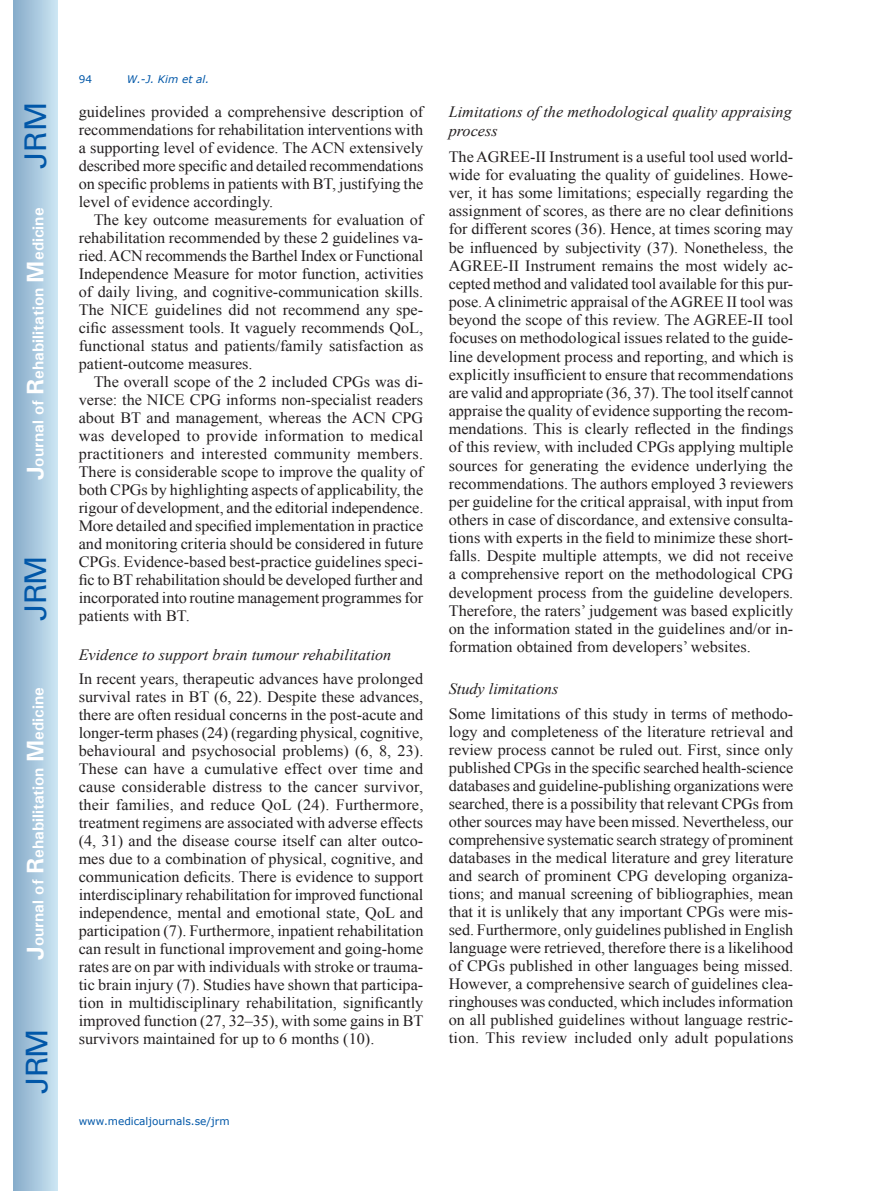
<style>
.page{position:relative;width:872px;height:1191px;background:#fff}
.page>*{position:absolute;margin:0;border:0;box-sizing:border-box;transform-origin:0 0}
.t1{font:30px "Univers";letter-spacing:-.03em;color:#0157a8}
.t2{font:15.75px/18px "Times New Roman";color:#231f20;text-align:justify}
.t3{font:italic 15.75px/18.9px "Times New Roman";color:#231f20}
.t4{font:700 15.75px "Univers";color:#fff}
.t5{font:10.5px "Verdana";color:#0157a8}
.t6{font:italic 10.5px "Verdana";color:#0157a8}
.s1{font-size:24px}
</style>
<div class="page">
<div style="left:14px;top:0;width:43px;height:1191px;background:linear-gradient(to right,#88acca,#cbe5f2)"></div>
<h1 class="t1" style="left:18px;top:169px;width:68px;rotate:-90deg">JRM</h1>
<p class="t4" style="left:28px;top:480px;width:274px;rotate:-90deg"><span class="s1">J</span>ournal of <span class="s1">R</span>ehabilitation <span class="s1">M</span>edicine</p>
<h1 class="t1" style="left:18px;top:620px;width:67px;rotate:-90deg">JRM</h1>
<p class="t4" style="left:28px;top:959px;width:274px;rotate:-90deg"><span class="s1">J</span>ournal of <span class="s1">R</span>ehabilitation <span class="s1">M</span>edicine</p>
<h1 class="t1" style="left:19px;top:1093px;width:67px;rotate:-90deg">JRM</h1>
<p class="t5" style="left:79px;top:72px;width:15px">94</p>
<p class="t6" style="left:127px;top:72px;width:84px">W.-J. Kim et al.</p>
<p class="t2" style="left:79px;top:103px;width:346px">guidelines provided a comprehensive description of recommendations for rehabilitation interventions with a supporting level of evidence. The ACN extensively described more specific and detailed recommendations on specific problems in patients with BT, justifying the level of evidence accordingly.</p>
<p class="t2" style="left:79px;top:211px;width:346px;text-indent:15px">The key outcome measurements for evaluation of rehabilitation recommended by these 2 guidelines va&shy;ried. ACN recommends the Barthel Index or Functional Independence Measure for motor function, activities of daily living, and cognitive-communication skills.<br>The NICE guidelines did not recommend any spe&shy;cific assessment tools. It vaguely recommends QoL, functional status and patients/family satisfaction as patient-outcome measures.</p>
<p class="t2" style="left:79px;top:373px;width:346px;text-indent:15px">The overall scope of the 2 included CPGs was di&shy;verse: the NICE CPG informs non-specialist readers about BT and management, whereas the ACN CPG was developed to provide information to medical practitioners and interested community members.<br>There is considerable scope to improve the quality of both CPGs by highlighting aspects of applicability, the rigour of development, and the editorial independence.<br>More detailed and specified implementation in practice and monitoring criteria should be considered in future CPGs. Evidence-based best-practice guidelines speci&shy;fic to BT rehabilitation should be developed further and incorporated into routine management programmes for patients with BT.</p>
<p class="t3" style="left:79px;top:645px;width:314px">Evidence to support brain tumour rehabilitation</p>
<p class="t2" style="left:79px;top:669px;width:346px">In recent years, therapeutic advances have prolonged survival rates in BT (6, 22). Despite these advances, there are often residual concerns in the post-acute and longer-term phases (24) (regarding physical, cognitive, behavioural and psychosocial problems) (6, 8, 23).<br>These can have a cumulative effect over time and cause considerable distress to the cancer survivor, their families, and reduce QoL (24). Furthermore, treatment regimens are associated with adverse effects (4, 31) and the disease course itself can alter outco&shy;mes due to a combination of physical, cognitive, and communication deficits. There is evidence to support interdisciplinary rehabilitation for improved functional independence, mental and emotional state, QoL and participation (7). Furthermore, inpatient rehabilitation can result in functional improvement and going-home rates are on par with individuals with stroke or trauma&shy;tic brain injury (7). Studies have shown that participa&shy;tion in multidisciplinary rehabilitation, significantly improved function (27, 32–35), with some gains in BT survivors maintained for up to 6 months (10).</p>
<p class="t3" style="left:449px;top:102px;width:344px">Limitations of the methodological quality appraising process</p>
<p class="t2" style="left:449px;top:147px;width:346px">The AGREE-II Instrument is a useful tool used world&shy;wide for evaluating the quality of guidelines. Howe&shy;ver, it has some limitations; especially regarding the assignment of scores, as there are no clear definitions for different scores (36). Hence, at times scoring may be influenced by subjectivity (37). Nonetheless, the AGREE-II Instrument remains the most widely ac&shy;cepted method and validated tool available for this pur&shy;pose. A clinimetric appraisal of the AGREE II tool was beyond the scope of this review. The AGREE-II tool focuses on methodological issues related to the guide&shy;line development process and reporting, and which is explicitly insufficient to ensure that recommendations are valid and appropriate (36, 37). The tool itself cannot appraise the quality of evidence supporting the recom&shy;mendations. This is clearly reflected in the findings of this review, with included CPGs applying multiple sources for generating the evidence underlying the recommendations. The authors employed 3 reviewers per guideline for the critical appraisal, with input from others in case of discordance, and extensive consulta&shy;tions with experts in the field to minimize these short&shy;falls. Despite multiple attempts, we did not receive a comprehensive report on the methodological CPG development process from the guideline developers.<br>Therefore, the raters’ judgement was based explicitly on the information stated in the guidelines and/or in&shy;formation obtained from developers’ websites.</p>
<p class="t3" style="left:449px;top:678px;width:111px">Study limitations</p>
<p class="t2" style="left:449px;top:704px;width:346px">Some limitations of this study in terms of methodo&shy;logy and completeness of the literature retrieval and review process cannot be ruled out. First, since only published CPGs in the specific searched health-science databases and guideline-publishing organizations were searched, there is a possibility that relevant CPGs from other sources may have been missed. Nevertheless, our comprehensive systematic search strategy of prominent databases in the medical literature and grey literature and search of prominent CPG developing organiza&shy;tions; and manual screening of bibliographies, mean that it is unlikely that any important CPGs were mis&shy;sed. Furthermore, only guidelines published in English language were retrieved, therefore there is a likelihood of CPGs published in other languages being missed.<br>However, a comprehensive search of guidelines clea&shy;ringhouses was conducted, which includes information on all published guidelines without language restric&shy;tion. This review included only adult populations</p>
<p class="t5" style="left:79px;top:1114px;width:152px">www.medicaljournals.se/jrm</p>
</div>
